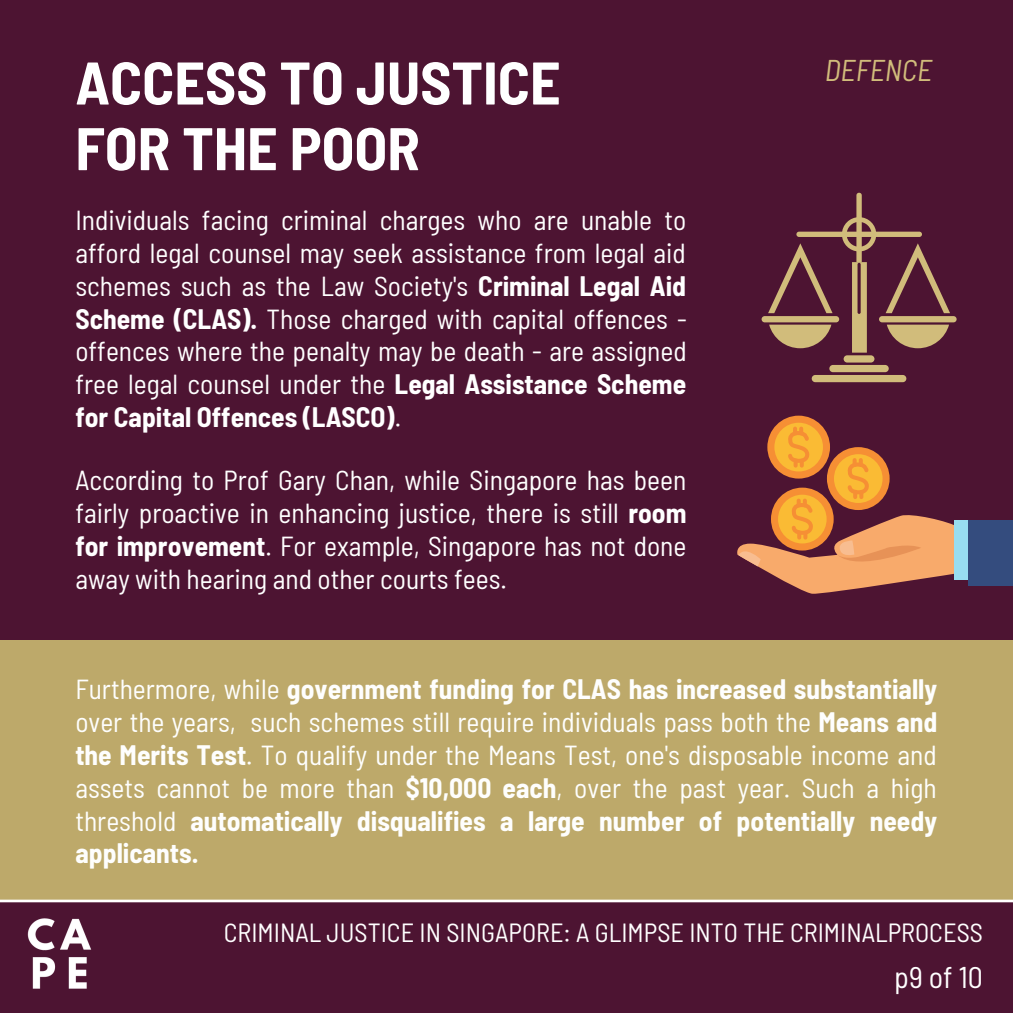
<style>
.page{position:relative;width:1013px;height:1013px;background:#fff}
.page>*{position:absolute;margin:0;border:0;box-sizing:border-box;transform-origin:0 0}
.t1{font:700 semi-condensed 60px/65.6px "Barlow";color:#fff}
.t2{font:italic semi-condensed 30px "Barlow";color:#d1bc7b}
.t3{font:semi-condensed 30px "Barlow";color:#fff}
.t4{font:semi-condensed 27.5px/32.8px "Barlow";color:#fff;text-align:justify}
.t5{font:semi-condensed 27.5px/32.8px "Barlow";color:#fefefd;text-align:justify}
.t6{font:semi-condensed 26.25px "Barlow";color:#fff}
.s1{font-weight:700}
</style>
<div class="page">
<div style="left:0;top:0;width:1012px;height:1012px;background:#4d1432"></div>
<img style="left:27px;top:918px;width:65px;height:71px">
<div style="left:0;top:640px;width:1012px;height:261px;background:#bda96a"></div>
<svg style="left:0;top:899px;width:1012px;height:3px;background:#f0ecde"></svg>
<div style="left:954px;top:520px;width:20px;height:60px;background:#98ddf1"></div>
<div style="left:968px;top:520px;width:44px;height:65px;background:#344c7e"></div>
<svg style="left:767px;top:415px;width:63px;height:63px"></svg>
<div style="left:774px;top:423px;width:49px;height:48px;background:#fabb34;border-radius:50%"></div>
<svg style="left:737px;top:428px;width:217px;height:166px"></svg>
<div style="left:796px;top:232px;width:126px;height:5px;background:#d1bc7b;border-radius:3px"></div>
<div style="left:843px;top:355px;width:31px;height:7px;background:#d1bc7b;border-radius:4px"></div>
<div style="left:829px;top:365px;width:59px;height:7px;background:#d1bc7b;border-radius:4px"></div>
<div style="left:811px;top:375px;width:95px;height:7px;background:#d1bc7b;border-radius:4px"></div>
<svg style="left:768px;top:243px;width:64px;height:70px"></svg>
<div style="left:761px;top:316px;width:78px;height:6px;background:#d1bc7b;border-radius:3px"></div>
<svg style="left:769px;top:324px;width:62px;height:24px"></svg>
<svg style="left:885px;top:243px;width:65px;height:70px"></svg>
<div style="left:879px;top:316px;width:77px;height:6px;background:#d1bc7b;border-radius:3px"></div>
<svg style="left:887px;top:324px;width:62px;height:24px"></svg>
<svg style="left:842px;top:193px;width:34px;height:159px"></svg>
<h1 class="t1" style="left:75px;top:48px;width:487px">ACCESS TO JUSTICE<br>FOR THE POOR</h1>
<p class="t4" style="left:75px;top:203px;width:613px">Individuals facing criminal charges who are unable to afford legal counsel may seek assistance from legal aid schemes such as the Law Society's <span class="s1">Criminal Legal Aid Scheme (CLAS).</span> Those charged with capital offences - offences where the penalty may be death - are assigned free legal counsel under the <span class="s1">Legal Assistance Scheme for Capital Offences (LASCO)</span>.</p>
<p class="t4" style="left:75px;top:463px;width:612px">According to Prof Gary Chan, while Singapore has been fairly proactive in enhancing justice, there is still <span class="s1">room for improvement</span>. For example, Singapore has not done away with hearing and other courts fees.</p>
<p class="t2" style="left:824px;top:51px;width:109px">DEFENCE</p>
<p class="t5" style="left:75px;top:672px;width:863px">Furthermore, while <span class="s1">government funding for CLAS has increased substantially </span>over the years, such schemes still require individuals pass both the <span class="s1">Means and the Merits Test</span>. To qualify under the Means Test, one's disposable income and assets cannot be more than <span class="s1">$10,000 each</span>, over the past year. Such a high threshold <span class="s1">automatically disqualifies a large number of potentially needy applicants.</span></p>
<p class="t6" style="left:224px;top:915px;width:760px">CRIMINAL JUSTICE IN SINGAPORE: A GLIMPSE INTO THE CRIMINALPROCESS</p>
<p class="t3" style="left:894px;top:957px;width:90px">p9 of 10</p>
</div>
